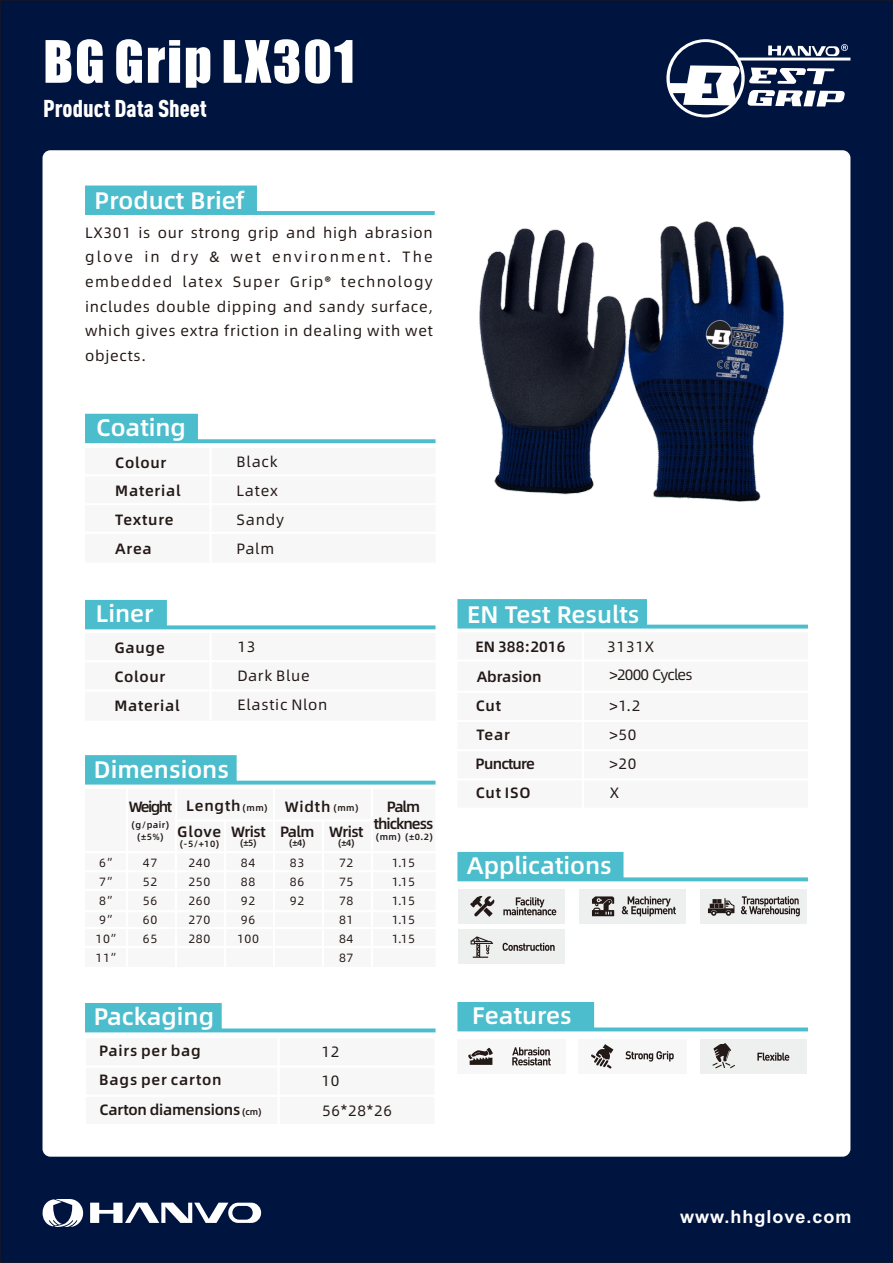
<style>
.page{position:relative;width:893px;height:1263px;background:#001440}
.page>*{position:absolute;margin:0;border:0;box-sizing:border-box;transform-origin:0 0}
.t1{font:54px "Impact";letter-spacing:.035em;color:#fff}
.t2{font:24px "Alibaba Pu Hui Ti M";color:#fff}
.t3{font:900 24px "DIN Cond";color:#fff}
.t4{font:700 18px "Arial";letter-spacing:.055em;color:#fff}
.t5{font:15px/28.8px "Alibaba Pu Hui Ti R";letter-spacing:.05em;color:#231916}
.t6{font:15px/28.8px "Alibaba Pu Hui Ti M";letter-spacing:.05em;color:#231916}
.t7{font:15px/29.2px "Alibaba Pu Hui Ti M";letter-spacing:.025em;color:#231916}
.t8{font:15px "Alibaba Pu Hui Ti M";letter-spacing:-.015em;color:#231916}
.t9{font:15px "Alibaba Pu Hui Ti M";color:#231916}
.t10{font:15px "Alibaba Pu Hui Ti M";letter-spacing:-.04em;color:#231916}
.t11{font:15px/17.2px "Alibaba Pu Hui Ti M";letter-spacing:-.065em;color:#231916;text-align:center}
.t12{font:15px "Alibaba Pu Hui Ti R";letter-spacing:-.05em;color:#231916}
.t13{font:12px/18.9px "Alibaba Pu Hui Ti R";letter-spacing:.05em;color:#231916;text-align:justify}
.t14{font:9px/11.7px "Alibaba Pu Hui Ti M";letter-spacing:.05em;color:#231916;text-align:center}
.s1{font-size:9px}
</style>
<div class="page">
<div style="left:43px;top:150px;width:807px;height:1007px;background:#fff;border-radius:8px"></div>
<img style="left:479px;top:221px;width:305px;height:281px">
<svg style="left:666px;top:39px;width:184px;height:78px"></svg>
<svg style="left:39px;top:1199px;width:44px;height:28px"></svg>
<svg style="left:90px;top:1203px;width:171px;height:20px"></svg>
<svg style="left:85px;top:414px;width:351px;height:30px"></svg>
<svg style="left:85px;top:186px;width:350px;height:29px"></svg>
<svg style="left:85px;top:600px;width:351px;height:30px"></svg>
<svg style="left:457px;top:599px;width:351px;height:30px"></svg>
<svg style="left:85px;top:1003px;width:351px;height:30px"></svg>
<svg style="left:85px;top:755px;width:351px;height:30px"></svg>
<svg style="left:457px;top:852px;width:351px;height:29px"></svg>
<svg style="left:457px;top:1002px;width:351px;height:29px"></svg>
<div style="left:457px;top:1039px;width:109px;height:35px;background:#f7f7f8"></div>
<svg style="left:512px;top:1047px;width:39px;height:18px"></svg>
<svg style="left:468px;top:1048px;width:25px;height:17px"></svg>
<div style="left:578px;top:1039px;width:108px;height:35px;background:#f7f7f8"></div>
<svg style="left:625px;top:1051px;width:49px;height:10px"></svg>
<svg style="left:591px;top:1044px;width:22px;height:25px"></svg>
<div style="left:458px;top:889px;width:107px;height:34px;background:#eeefef"></div>
<svg style="left:470px;top:896px;width:25px;height:21px"></svg>
<svg style="left:503px;top:897px;width:53px;height:18px"></svg>
<div style="left:579px;top:889px;width:106px;height:34px;background:#eeefef"></div>
<svg style="left:622px;top:896px;width:54px;height:20px"></svg>
<svg style="left:592px;top:896px;width:22px;height:20px"></svg>
<div style="left:701px;top:889px;width:106px;height:34px;background:#eeefef"></div>
<svg style="left:741px;top:896px;width:59px;height:20px"></svg>
<svg style="left:708px;top:898px;width:26px;height:18px"></svg>
<div style="left:458px;top:930px;width:107px;height:34px;background:#eeefef"></div>
<svg style="left:503px;top:943px;width:52px;height:8px"></svg>
<svg style="left:471px;top:936px;width:22px;height:22px"></svg>
<div style="left:701px;top:1039px;width:106px;height:34px;background:#eeefef"></div>
<svg style="left:757px;top:1052px;width:32px;height:9px"></svg>
<svg style="left:712px;top:1043px;width:23px;height:25px"></svg>
<h1 class="t1" style="left:43px;top:40px;width:313px">BG Grip LX301</h1>
<h2 class="t3" style="left:43px;top:100px;width:165px">Product Data Sheet</h2>
<h2 class="t2" style="left:95px;top:189px;width:151px">Product Brief</h2>
<p class="t5" style="left:85px;top:220px;width:349px;line-height:24.8px;text-align:justify">LX301 is our strong grip and high abrasion glove in dry &amp; wet environment. The embedded latex Super Grip® technology includes double dipping and sandy surface, which gives extra friction in dealing with wet objects.</p>
<h2 class="t2" style="left:96px;top:416px;width:91px">Coating</h2>
<p class="t6" style="left:115px;top:448px;width:67px">Colour<br>Material<br>Texture<br>Area</p>
<p class="t5" style="left:237px;top:447px;width:49px">Black<br>Latex<br>Sandy<br>Palm</p>
<h2 class="t2" style="left:96px;top:602px;width:59px">Liner</h2>
<p class="t6" style="left:114px;top:634px;width:67px">Gauge<br>Colour<br>Material</p>
<p class="t5" style="left:237px;top:632px;width:92px">13<br>Dark Blue<br>Elastic Nlon</p>
<h2 class="t2" style="left:94px;top:757px;width:137px">Dimensions</h2>
<p class="t6" style="left:177px;top:793px;width:183px;line-height:25.7px;text-indent:9px">Length <span class="s1">(mm)</span> Width <span class="s1">(mm)<br></span>Glove</p>
<p class="t14" style="left:180px;top:837px;width:41px">(-5/+10)</p>
<p class="t6" style="left:129px;top:792px;width:45px">Weight</p>
<p class="t14" style="left:132px;top:819px;width:39px">(g/pair) (±5%)</p>
<p class="t10" style="left:231px;top:824px;width:134px">Wrist Palm Wrist</p>
<p class="t14" style="left:240px;top:837px;width:18px">(±5)</p>
<p class="t14" style="left:289px;top:837px;width:18px">(±4)</p>
<p class="t14" style="left:338px;top:837px;width:18px">(±4)</p>
<p class="t11" style="left:374px;top:798px;width:61px">Palm thickness</p>
<p class="t14" style="left:376px;top:831px;width:59px">(mm) (±0.2)</p>
<h2 class="t2" style="left:467px;top:602px;width:174px">EN Test Results</h2>
<p class="t9" style="left:476px;top:639px;width:91px">EN 388:2016</p>
<p class="t5" style="left:607px;top:632px;width:48px">3131X</p>
<p class="t9" style="left:477px;top:669px;width:66px">Abrasion</p>
<p class="t12" style="left:609px;top:667px;width:85px">&gt;2000 Cycles</p>
<p class="t7" style="left:476px;top:691px;width:61px">Cut<br>Tear<br>Puncture<br>Cut ISO</p>
<p class="t5" style="left:609px;top:691px;width:32px;line-height:29.2px">&gt;1.2 &gt;50 &gt;20<br>X</p>
<p class="t13" style="left:96px;top:854px;width:28px;text-align:center">6”<br>7”<br>8”<br>9”<br>10”<br>11”</p>
<h2 class="t2" style="left:467px;top:854px;width:146px">Applications</h2>
<p class="t13" style="left:188px;top:853px;width:23px">240<br>250<br>260<br>270<br>280</p>
<p class="t13" style="left:237px;top:853px;width:23px;text-align:center">84<br>88<br>92<br>96<br>100</p>
<p class="t13" style="left:290px;top:853px;width:16px">83<br>86<br>92</p>
<p class="t13" style="left:339px;top:853px;width:16px">72<br>75<br>78<br>81<br>84<br>87</p>
<p class="t13" style="left:143px;top:853px;width:16px">47<br>52<br>56<br>60<br>65</p>
<p class="t13" style="left:392px;top:853px;width:25px">1.15<br>1.15<br>1.15<br>1.15<br>1.15</p>
<h2 class="t2" style="left:94px;top:1004px;width:122px">Packaging</h2>
<p class="t6" style="left:99px;top:1036px;width:124px">Pairs per bag<br>Bags per carton</p>
<p class="t8" style="left:100px;top:1102px;width:163px">Carton diamensions <span class="s1">(cm)</span></p>
<p class="t5" style="left:321px;top:1037px;width:72px;line-height:29.4px">12<br>10<br>56*28*26</p>
<h2 class="t2" style="left:472px;top:1003px;width:101px">Features</h2>
<p class="t4" style="left:680px;top:1209px;width:173px">www.hhglove.com</p>
</div>
